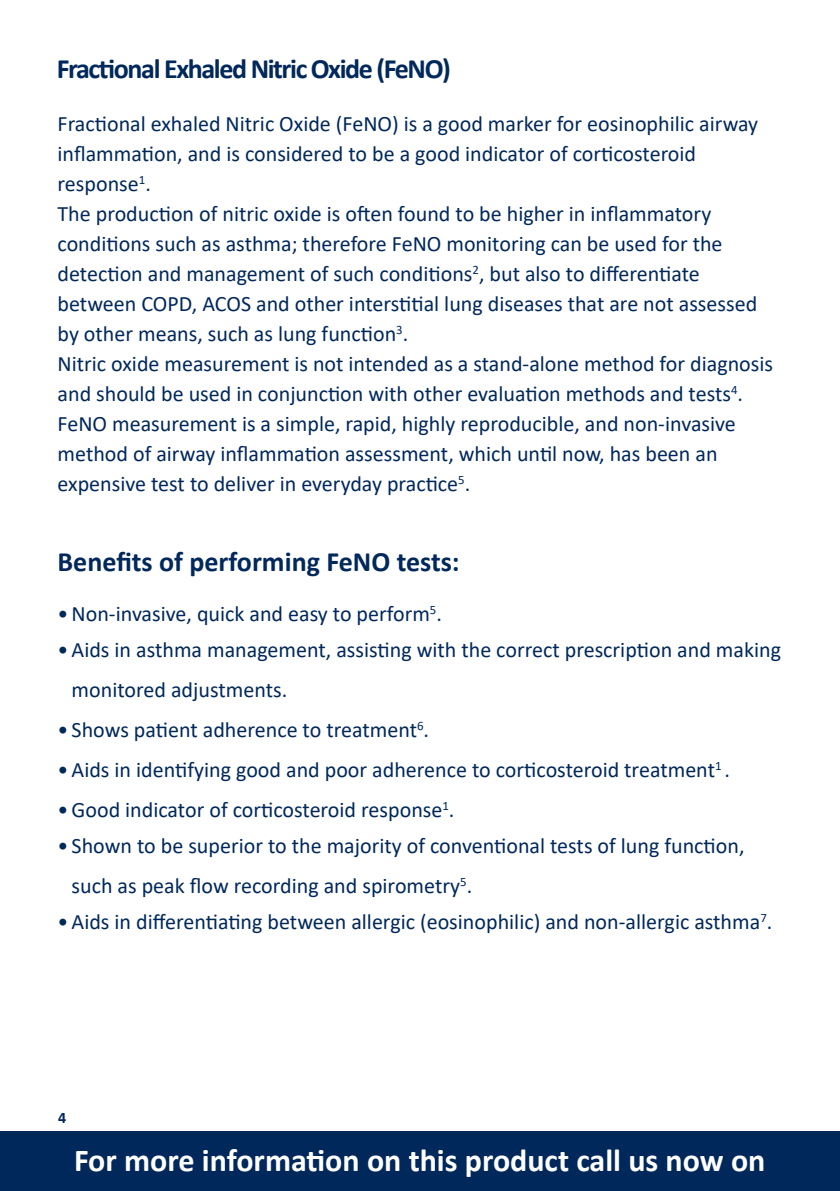
<style>
.page{position:relative;width:840px;height:1191px;background:#fff}
.page>*{position:absolute;margin:0;border:0;box-sizing:border-box;transform-origin:0 0}
.t1{font:700 32px "Calibri";color:#fff}
.t2{font:700 28px "Calibri";letter-spacing:-.05em;color:#00285b}
.t3{font:700 28px "Calibri";color:#00285b}
.t4{font:22px/30px "Calibri";color:#00285b}
.t5{font:700 16px "Calibri";color:#00285b}
</style>
<div class="page">
<div style="left:0;top:1131px;width:839px;height:60px;background:#00285b"></div>
<p class="t2" style="left:57px;top:49px;width:395px">Fractional Exhaled Nitric Oxide (FeNO)</p>
<p class="t4" style="left:58px;top:108px;width:716px">Fractional exhaled Nitric Oxide (FeNO) is a good marker for eosinophilic airway inflammation, and is considered to be a good indicator of corticosteroid response<sup>1</sup>.<br>The production of nitric oxide is often found to be higher in inflammatory conditions such as asthma; therefore FeNO monitoring can be used for the detection and management of such conditions<sup>2</sup>, but also to differentiate between COPD, ACOS and other interstitial lung diseases that are not assessed by other means, such as lung function<sup>3</sup>.<br>Nitric oxide measurement is not intended as a stand-alone method for diagnosis and should be used in conjunction with other evaluation methods and tests<sup>4</sup>.<br>FeNO measurement is a simple, rapid, highly reproducible, and non-invasive method of airway inflammation assessment, which until now, has been an expensive test to deliver in everyday practice<sup>5</sup>.</p>
<p class="t3" style="left:58px;top:542px;width:403px">Benefits of performing FeNO tests:</p>
<p class="t4" style="left:58px;top:598px;width:386px">•Non-invasive, quick and easy to perform<sup>5</sup>.</p>
<p class="t4" style="left:72px;top:629px;width:710px;line-height:40px;text-indent:-14px">•Aids in asthma management, assisting with the correct prescription and making monitored adjustments.</p>
<p class="t4" style="left:58px;top:714px;width:373px">• Shows patient adherence to treatment<sup>6</sup>.</p>
<p class="t4" style="left:58px;top:754px;width:673px">•Aids in identifying good and poor adherence to corticosteroid treatment<sup>1</sup> .</p>
<p class="t4" style="left:58px;top:794px;width:398px">•Good indicator of corticosteroid response<sup>1</sup>.</p>
<p class="t4" style="left:72px;top:825px;width:674px;line-height:40px;text-indent:-14px">• Shown to be superior to the majority of conventional tests of lung function, such as peak flow recording and spirometry<sup>5</sup>.</p>
<p class="t4" style="left:58px;top:906px;width:716px">•Aids in differentiating between allergic (eosinophilic) and non-allergic asthma<sup>7</sup>.</p>
<p class="t5" style="left:58px;top:1106px;width:10px">4</p>
<h1 class="t1" style="left:74px;top:1138px;width:692px">For more information on this product call us now on</h1>
</div>
